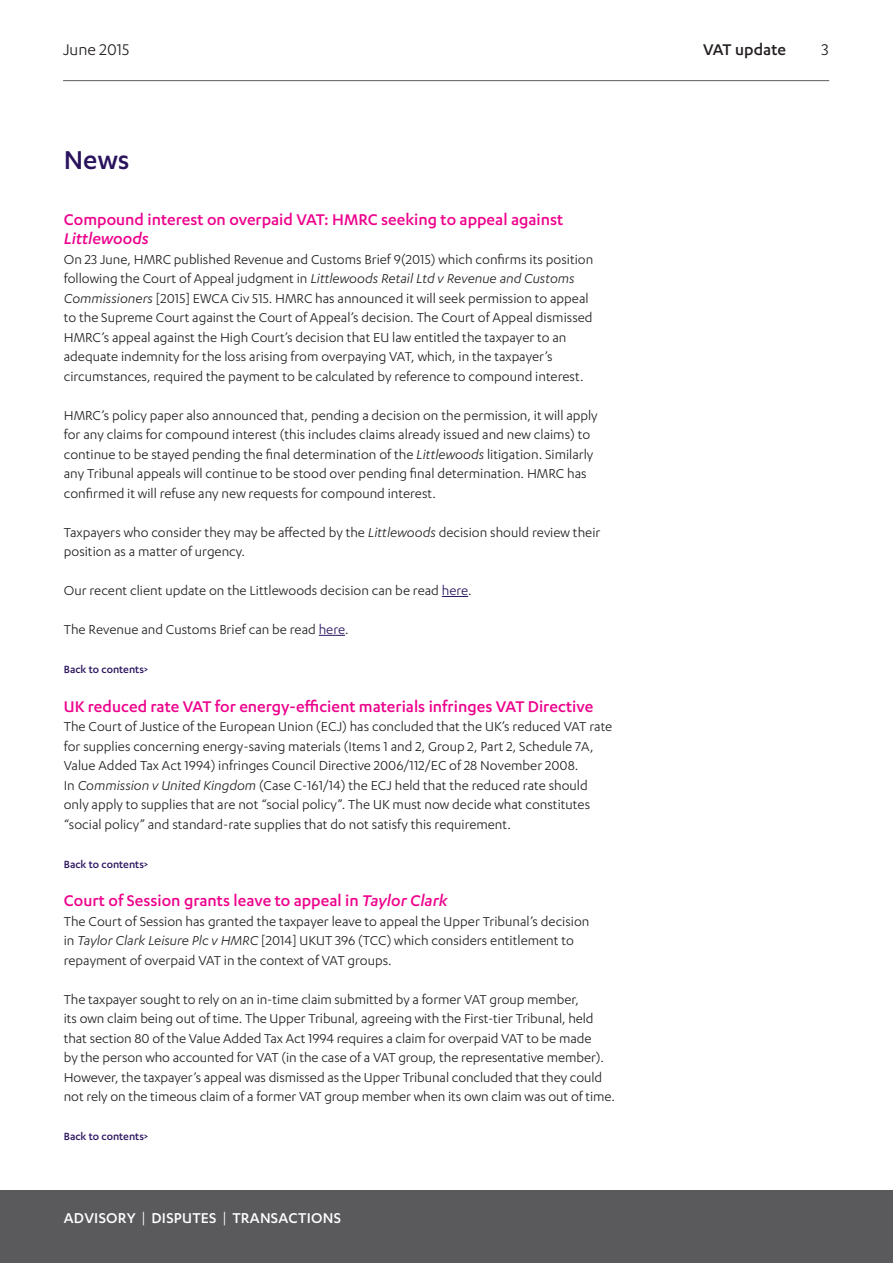
<style>
.page{position:relative;width:893px;height:1263px;background:#fff}
.page>*{position:absolute;margin:0;border:0;box-sizing:border-box;transform-origin:0 0}
.Heading_1{font:500 30px "Karbon";color:#29135d}
.Heading_2__pink{font:500 18px/19.5px "Karbon";color:#ed028c}
.Page_header{font:18px "Karbon";color:#231f20}
.Page_header-2{font:500 18px "Karbon";color:#231f20}
.t1{font:500 16.5px "Karbon";letter-spacing:.015em;color:#fff}
.Body{font:15px/19.5px "Karbon";color:#231f20}
.Body-2{font:500 12px "Karbon";color:#29135d}
.Heading_2__pink-2{font:500 12px "Karbon";color:#29135d}
.s1{font-style:italic}
.s2{color:#29135d}
.s3{font-weight:400}
</style>
<div class="page">
<hr style="left:63px;top:80px;width:766px;height:1px;background:#5a5a5d">
<div style="left:0;top:1191px;width:893px;height:72px;background:#5a5a5d"></div>
<svg style="left:442px;top:596px;width:26px;height:1px"></svg>
<svg style="left:319px;top:635px;width:26px;height:1px"></svg>
<p class="Page_header" style="left:63px;top:39px;width:68px">June 2015</p>
<p class="Page_header-2" style="left:703px;top:39px;width:84px">VAT update</p>
<p class="Page_header" style="left:821px;top:39px;width:9px">3</p>
<p class="Heading_1" style="left:64px;top:143px;width:67px">News</p>
<p class="Heading_2__pink" style="left:64px;top:209px;width:501px">Compound interest on overpaid VAT: HMRC seeking to appeal against<br><span class="s1">Littlewoods</span></p>
<p class="Body" style="left:64px;top:249px;width:531px">On 23 June, HMRC published Revenue and Customs Brief 9(2015) which confirms its position following the Court of Appeal judgment in <span class="s1">Littlewoods Retail Ltd v Revenue and Customs Commissioners</span> [2015] EWCA Civ 515. HMRC has announced it will seek permission to appeal to the Supreme Court against the Court of Appeal’s decision. The Court of Appeal dismissed HMRC’s appeal against the High Court’s decision that EU law entitled the taxpayer to an adequate indemnity for the loss arising from overpaying VAT, which, in the taxpayer’s circumstances, required the payment to be calculated by reference to compound interest.</p>
<p class="Body" style="left:64px;top:405px;width:535px">HMRC’s policy paper also announced that, pending a decision on the permission, it will apply for any claims for compound interest (this includes claims already issued and new claims) to continue to be stayed pending the final determination of the <span class="s1">Littlewoods</span> litigation. Similarly any Tribunal appeals will continue to be stood over pending final determination. HMRC has confirmed it will refuse any new requests for compound interest.</p>
<p class="Body" style="left:64px;top:522px;width:538px">Taxpayers who consider they may be affected by the <span class="s1">Littlewoods</span> decision should review their position as a matter of urgency.</p>
<p class="Body" style="left:64px;top:580px;width:409px">Our recent client update on the Littlewoods decision can be read <span class="s2">here</span>.</p>
<p class="Body" style="left:64px;top:619px;width:286px">The Revenue and Customs Brief can be read <span class="s2">here</span>.</p>
<p class="Heading_2__pink-2" style="left:64px;top:662px;width:86px">Back to contents&gt;</p>
<p class="Heading_2__pink" style="left:64px;top:696px;width:531px">UK reduced rate VAT for energy-efficient materials infringes VAT Directive</p>
<p class="Body" style="left:64px;top:716px;width:550px">The Court of Justice of the European Union (ECJ) has concluded that the UK’s reduced VAT rate for supplies concerning energy-saving materials (Items 1 and 2, Group 2, Part 2, Schedule 7A, Value Added Tax Act 1994) infringes Council Directive 2006/112/EC of 28 November 2008.<br>In <span class="s1">Commission v United Kingdom</span> (Case C-161/14) the ECJ held that the reduced rate should only apply to supplies that are not “social policy”. The UK must now decide what constitutes “social policy” and standard-rate supplies that do not satisfy this requirement.</p>
<p class="Body-2" style="left:64px;top:857px;width:86px">Back to contents&gt;</p>
<p class="Heading_2__pink" style="left:64px;top:890px;width:385px">Court of Session grants leave to appeal in <span class="s1">Taylor Clark</span></p>
<p class="Body" style="left:64px;top:911px;width:527px">The Court of Session has granted the taxpayer leave to appeal the Upper Tribunal’s decision in <span class="s1">Taylor Clark Leisure Plc v HMRC</span> [2014] UKUT 396 (TCC) which considers entitlement to repayment of overpaid VAT in the context of VAT groups.</p>
<p class="Body" style="left:64px;top:989px;width:553px">The taxpayer sought to rely on an in-time claim submitted by a former VAT group member,<br>its own claim being out of time. The Upper Tribunal, agreeing with the First-tier Tribunal, held that section 80 of the Value Added Tax Act 1994 requires a claim for overpaid VAT to be made<br>by the person who accounted for VAT (in the case of a VAT group, the representative member).<br>However, the taxpayer’s appeal was dismissed as the Upper Tribunal concluded that they could not rely on the timeous claim of a former VAT group member when its own claim was out of time.</p>
<p class="Body-2" style="left:64px;top:1130px;width:86px">Back to contents&gt;</p>
<p class="t1" style="left:64px;top:1208px;width:279px">ADVISORY <span class="s3">|</span> DISPUTES <span class="s3">|</span> TRANSACTIONS</p>
</div>
